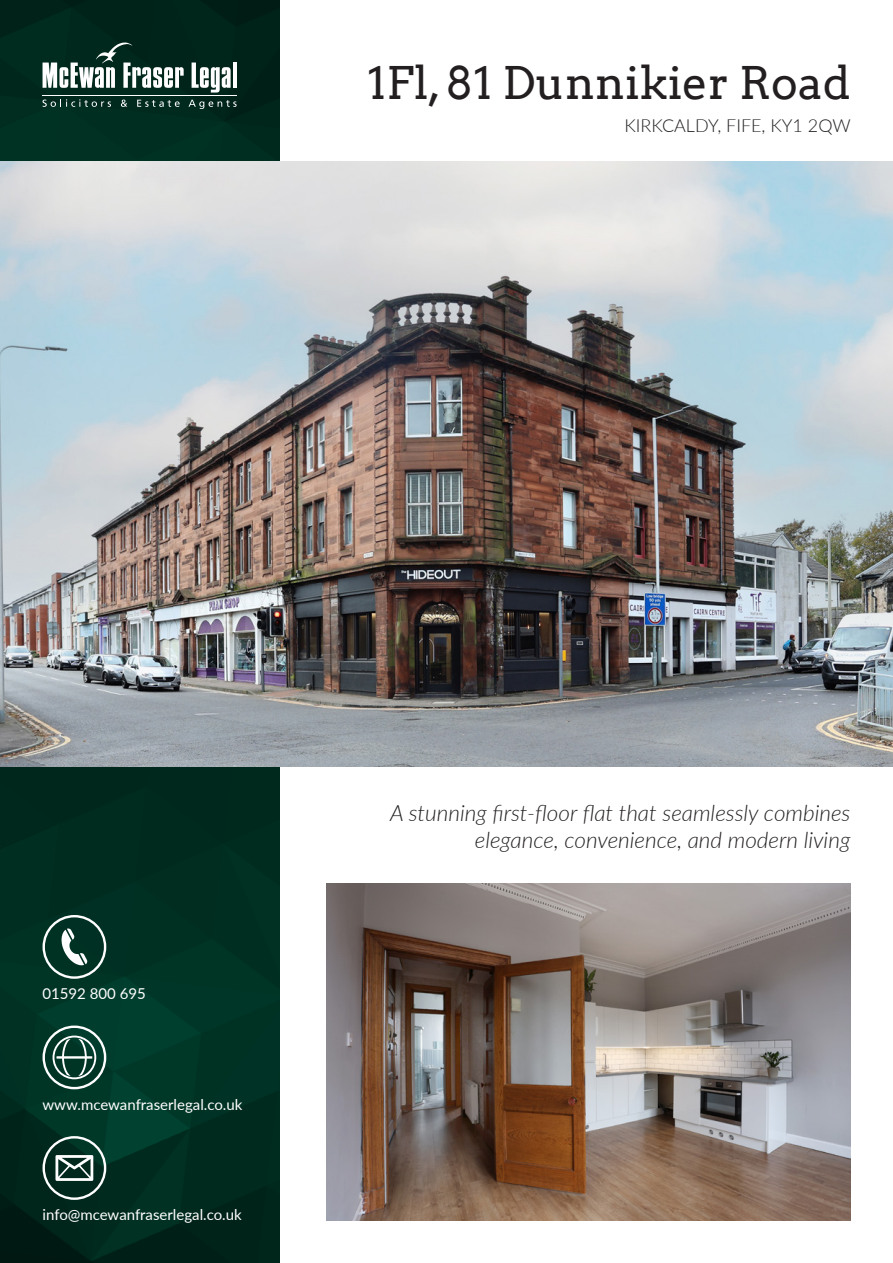
<style>
.page{position:relative;width:893px;height:1263px;background:#fff}
.page>*{position:absolute;margin:0;border:0;box-sizing:border-box;transform-origin:0 0}
.t1{font:45px "Arvo";color:#231f20}
.t2{font:italic 300 22.5px/27px "Lato";color:#231f20;text-align:right}
.t3{font:300 18px "Lato";color:#231f20}
.t4{font:15px "Lato";color:#fff}
</style>
<div class="page">
<img style="left:0;top:0;width:279px;height:1263px">
<img style="left:0;top:162px;width:893px;height:605px">
<svg style="left:43px;top:43px;width:141px;height:45px"></svg>
<svg style="left:192px;top:63px;width:39px;height:30px"></svg>
<hr style="left:233px;top:63px;width:4px;height:25px;background:#fff">
<hr style="left:43px;top:95px;width:194px;height:1px;background:#fff">
<svg style="left:43px;top:99px;width:68px;height:8px"></svg>
<svg style="left:121px;top:100px;width:6px;height:7px"></svg>
<svg style="left:137px;top:100px;width:43px;height:7px"></svg>
<svg style="left:189px;top:100px;width:48px;height:9px"></svg>
<img style="left:326px;top:883px;width:524px;height:337px">
<svg style="left:43px;top:915px;width:63px;height:64px;background:#335a4f"></svg>
<svg style="left:43px;top:1025px;width:63px;height:64px;background:#3a6559"></svg>
<svg style="left:43px;top:1136px;width:63px;height:64px;background:#3a5b52"></svg>
<h1 class="t1" style="left:368px;top:55px;width:484px">1Fl, 81 Dunnikier Road</h1>
<p class="t3" style="left:624px;top:113px;width:228px">KIRKCALDY, FIFE, KY1 2QW</p>
<p class="t4" style="left:43px;top:983px;width:105px">01592 800 695</p>
<p class="t4" style="left:43px;top:1094px;width:201px">www.mcewanfraserlegal.co.uk</p>
<p class="t4" style="left:43px;top:1204px;width:201px">info@mcewanfraserlegal.co.uk</p>
<p class="t2" style="left:390px;top:798px;width:462px">A stunning first-floor flat that seamlessly combines elegance, convenience, and modern living</p>
</div>
